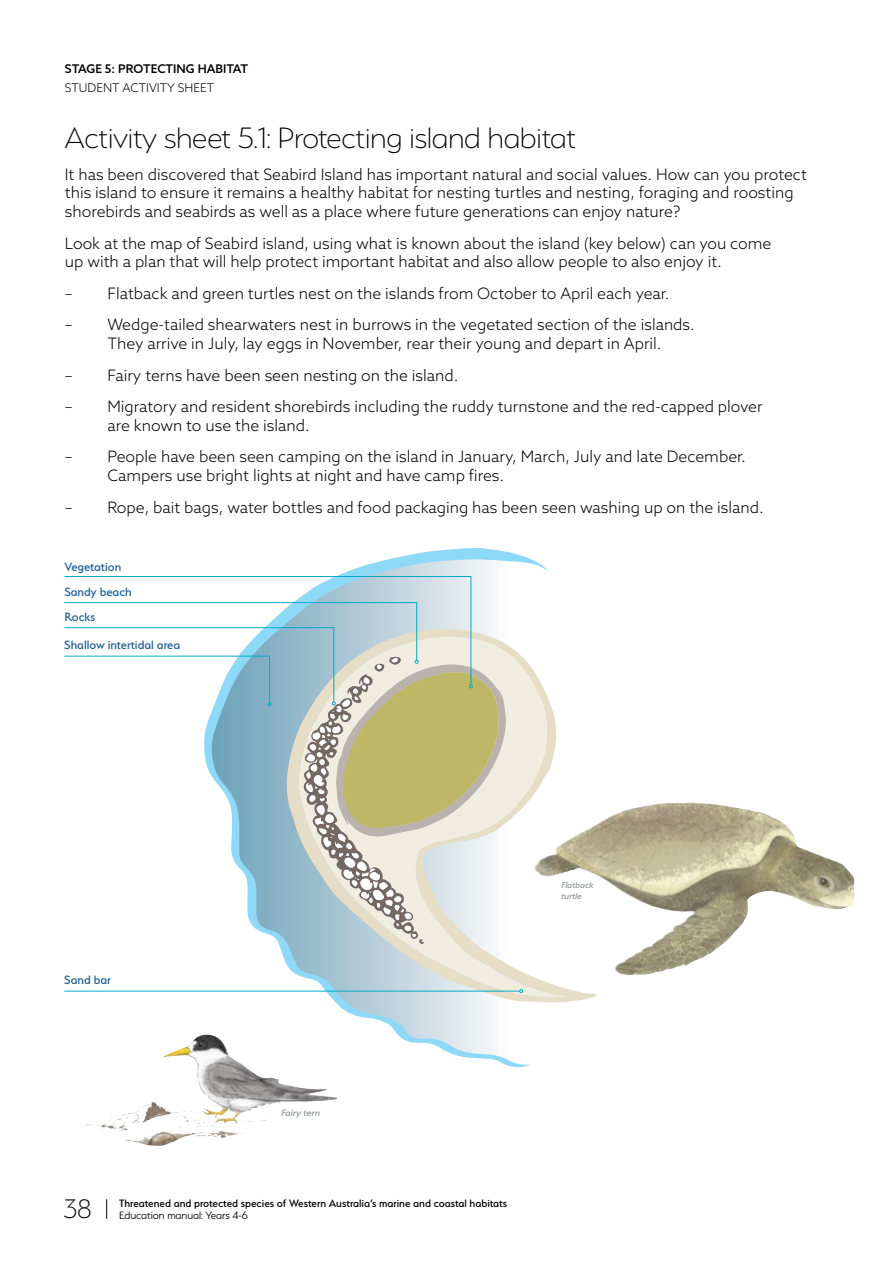
<style>
.page{position:relative;width:893px;height:1263px;background:#fff}
.page>*{position:absolute;margin:0;border:0;box-sizing:border-box;transform-origin:0 0}
.t1{font:200 33px "Serenity";color:#000}
.t2{font:200 30px "Serenity";color:#000}
.t3{font:300 15.75px/18.8px "Azo Sans";color:#000}
.t4{font:500 13.5px "Serenity";color:#226093}
.t5{font:500 12px "Serenity";color:#000}
.t6{font:300 12px "Serenity";color:#000}
.t7{font:500 12px "Azo Sans";color:#000}
.t8{font:300 12px "Azo Sans";color:#000}
.t9{font:italic 500 10.5px "Serenity";color:#939598}
.t10{font:italic 500 9.6px/10.9px "Serenity";color:#939598}
</style>
<div class="page">
<svg style="left:106px;top:1199px;width:1px;height:20px"></svg>
<svg style="left:204px;top:548px;width:342px;height:520px"></svg>
<svg style="left:298px;top:636px;width:268px;height:361px"></svg>
<hr style="left:64px;top:991px;width:456px;height:1px;background:#00abc7">
<svg style="left:519px;top:989px;width:4px;height:4px"></svg>
<svg style="left:64px;top:576px;width:442px;height:368px"></svg>
<img style="left:532px;top:802px;width:323px;height:173px">
<img style="left:179px;top:1034px;width:31px;height:16px">
<p class="t7" style="left:65px;top:61px;width:185px">STAGE 5: PROTECTING HABITAT</p>
<p class="t8" style="left:65px;top:80px;width:151px">STUDENT ACTIVITY SHEET</p>
<h1 class="t1" style="left:65px;top:121px;width:513px">Activity sheet 5.1: Protecting island habitat</h1>
<p class="t3" style="left:65px;top:165px;width:743px">It has been discovered that Seabird Island has important natural and social values. How can you protect this island to ensure it remains a healthy habitat for nesting turtles and nesting, foraging and roosting shorebirds and seabirds as well as a place where future generations can enjoy nature?</p>
<p class="t3" style="left:65px;top:234px;width:708px">Look at the map of Seabird island, using what is known about the island (key below) can you come up with a plan that will help protect important habitat and also allow people to also enjoy it.</p>
<p class="t3" style="left:65px;top:284px;width:606px">– Flatback and green turtles nest on the islands from October to April each year.</p>
<p class="t3" style="left:65px;top:315px;width:632px;text-align:center">– Wedge-tailed shearwaters nest in burrows in the vegetated section of the islands.<br>They arrive in July, lay eggs in November, rear their young and depart in April.</p>
<p class="t3" style="left:65px;top:365px;width:395px">– Fairy terns have been seen nesting on the island.</p>
<p class="t3" style="left:107px;top:397px;width:657px;text-indent:-43px">– Migratory and resident shorebirds including the ruddy turnstone and the red-capped plover are known to use the island.</p>
<p class="t3" style="left:107px;top:447px;width:640px;text-indent:-43px">– People have been seen camping on the island in January, March, July and late December.<br>Campers use bright lights at night and have camp fires.</p>
<p class="t3" style="left:65px;top:497px;width:701px">– Rope, bait bags, water bottles and food packaging has been seen washing up on the island.</p>
<p class="t4" style="left:65px;top:559px;width:58px">Vegetation</p>
<p class="t4" style="left:64px;top:584px;width:69px">Sandy beach</p>
<p class="t4" style="left:64px;top:609px;width:33px">Rocks</p>
<p class="t4" style="left:64px;top:637px;width:117px">Shallow intertidal area</p>
<p class="t4" style="left:64px;top:973px;width:48px">Sand bar</p>
<p class="t9" style="left:281px;top:1107px;width:41px">Fairy tern</p>
<h2 class="t2" style="left:64px;top:1193px;width:30px">38</h2>
<p class="t5" style="left:119px;top:1196px;width:390px">Threatened and protected species of Western Australia’s marine and coastal habitats</p>
<p class="t6" style="left:119px;top:1209px;width:131px">Education manual: Years 4-6</p>
<p class="t10" style="left:561px;top:880px;width:34px">Flatback turtle</p>
</div>
